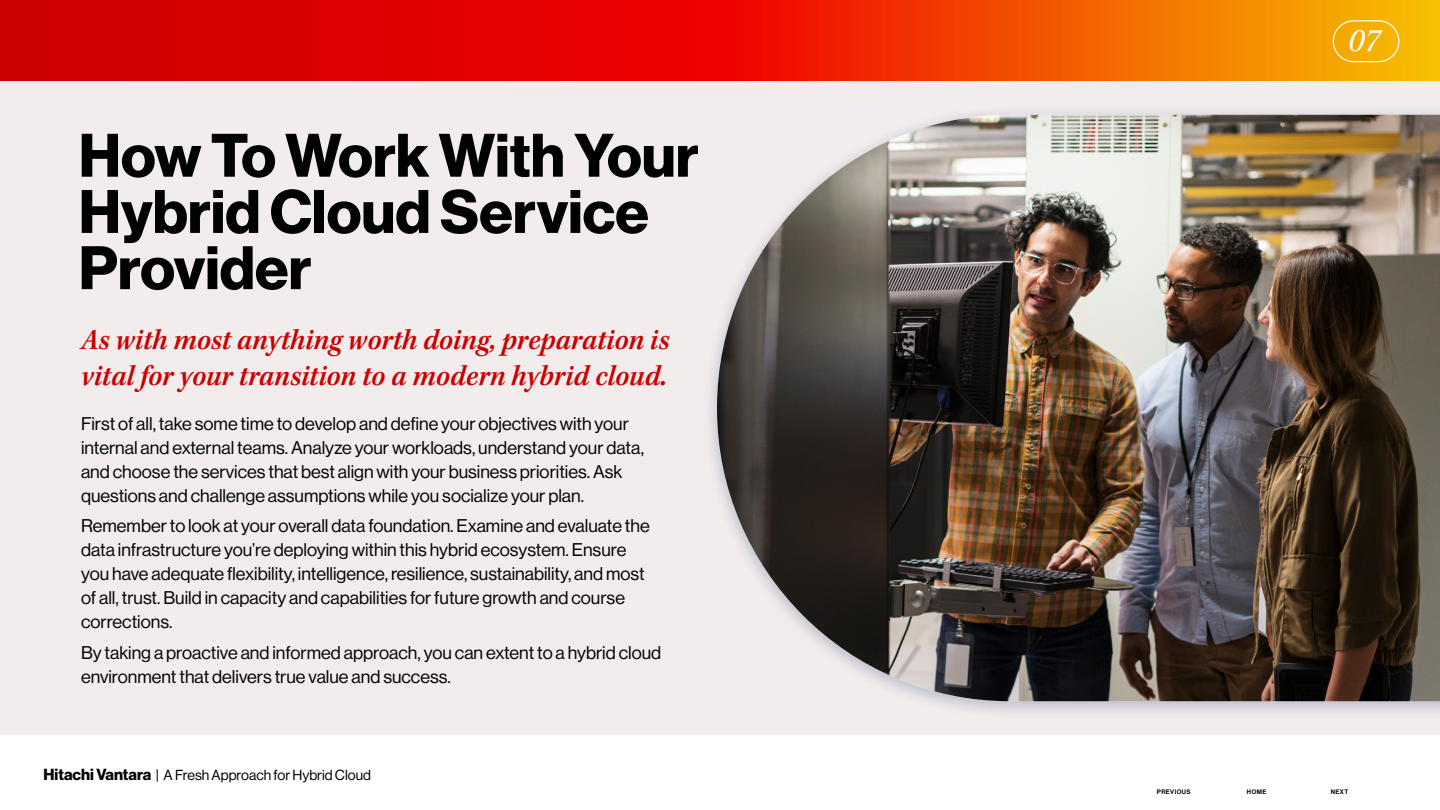
<style>
.page{position:relative;width:1440px;height:810px;background:#fff}
.page>*{position:absolute;margin:0;border:0;box-sizing:border-box;transform-origin:0 0}
.t1{font:60px/56.2px "N Haas Grotesk DS Pro 75 Bd";color:#000101}
.t2{font:italic 33.75px "Kepler Std";color:#fff}
.t3{font:italic 600 30px/36px "Kepler Std";color:#c00;scale:.95 1}
.t4{font:18px/24px "N Haas Grotesk DS Pro 55 Rg";color:#000101}
.t5{font:14.25px "N Haas Grotesk DS Pro 55 Rg";color:#000101}
.t6{font:6.38px "N Haas Grotesk DS Pro 65 Md";letter-spacing:.065em;color:#000}
.s1{font-family:"N Haas Grotesk DS Pro 75 Bd";font-size:15.75px}
</style>
<div class="page">
<svg style="left:0;top:0;width:1440px;height:81px;background:#e82f00"></svg>
<div style="left:0;top:81px;width:1440px;height:654px;background:#f2ecec"></div>
<div style="left:1333px;top:20px;width:67px;height:42px;border:1px solid #fff;border-radius:20px"></div>
<div style="left:702px;top:104px;width:738px;height:617px;background:#0e2b5d;opacity:.24"></div>
<img style="left:717px;top:115px;width:723px;height:586px">
<h1 class="t1" style="left:79px;top:128px;width:621px">How To Work With Your<br>Hybrid Cloud Service<br>Provider</h1>
<h3 class="t3" style="left:81px;top:323px;width:621px">As with most anything worth doing, preparation is vital for your transition to a modern hybrid cloud.</h3>
<p class="t4" style="left:81px;top:412px;width:565px">First of all, take some time to develop and define your objectives with your internal and external teams. Analyze your workloads, understand your data, and choose the services that best align with your business priorities. Ask questions and challenge assumptions while you socialize your plan.</p>
<p class="t4" style="left:81px;top:514px;width:570px">Remember to look at your overall data foundation. Examine and evaluate the data infrastructure you’re deploying within this hybrid ecosystem. Ensure you have adequate flexibility, intelligence, resilience, sustainability, and most of all, trust. Build in capacity and capabilities for future growth and course corrections.</p>
<p class="t4" style="left:81px;top:641px;width:582px">By taking a proactive and informed approach, you can extent to a hybrid cloud environment that delivers true value and success.</p>
<p class="t5" style="left:44px;top:767px;width:329px"><span class="s1">Hitachi Vantara</span> | A Fresh Approach for Hybrid Cloud</p>
<h2 class="t2" style="left:1348px;top:21px;width:33px">07</h2>
<p class="t6" style="left:1157px;top:788px;width:35px">PREVIOUS</p>
<p class="t6" style="left:1247px;top:788px;width:21px">HOME</p>
<p class="t6" style="left:1331px;top:788px;width:19px">NEXT</p>
</div>
